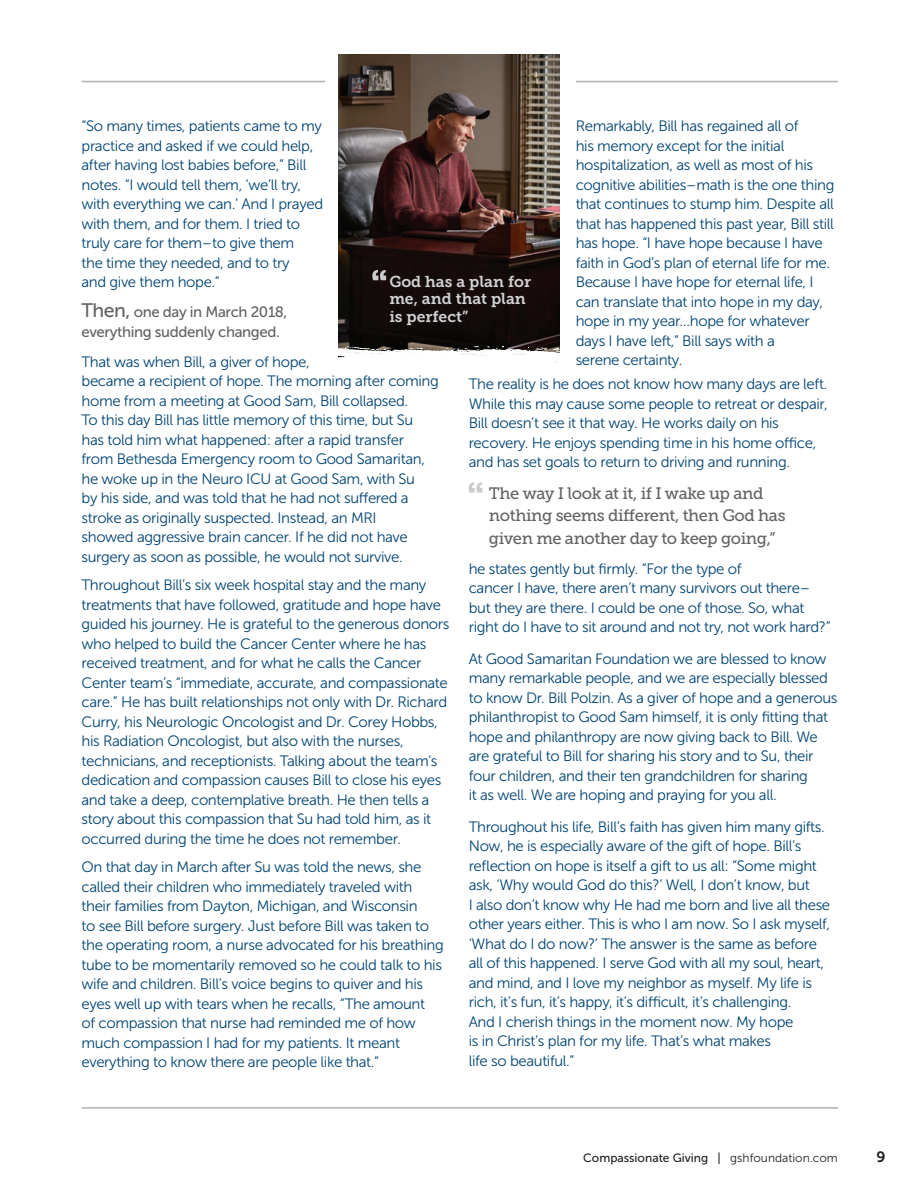
<style>
.page{position:relative;width:918px;height:1188px;background:#fff}
.page>*{position:absolute;margin:0;border:0;box-sizing:border-box;transform-origin:0 0}
.t1{font:16.5px/22.5px "Museo Slab 500";letter-spacing:-.025em;color:#636366}
.t2{font:15.75px/17.7px "Museo Slab 700";color:#d1d2d4}
.t3{font:15px/19.5px "Museo Sans 300";letter-spacing:-.025em;color:#014473}
.t4{font:15px/19.5px "Museo Sans 500";letter-spacing:-.025em;color:#636366}
.t5{font:15px "Museo Sans 700";color:#231f20}
.t6{font:12px "Museo Sans 500";color:#231f20}
.s1{font-size:19.5px}
.s2{font-family:"Museo Sans 300"}
</style>
<div class="page">
<hr style="left:81px;top:81px;width:756px;height:1px;background:#afb1b1">
<div style="left:325px;top:63px;width:250px;height:293px;background:#fff"></div>
<img style="left:338px;top:54px;width:221px;height:292px">
<svg style="left:338px;top:346px;width:222px;height:17px"></svg>
<svg style="left:372px;top:270px;width:14px;height:10px"></svg>
<hr style="left:81px;top:1107px;width:756px;height:1px;background:#afb1b1">
<svg style="left:468px;top:482px;width:14px;height:10px"></svg>
<p class="t3" style="left:81px;top:116px;width:243px">“So many times, patients came to my practice and asked if we could help, after having lost babies before,” Bill notes. “I would tell them, ‘we’ll try, with everything we can.’ And I prayed with them, and for them. I tried to truly care for them–to give them<br>the time they needed, and to try<br>and give them hope.”</p>
<p class="t4" style="left:81px;top:302px;width:207px"><span class="s1">Then,</span> one day in March 2018, everything suddenly changed.</p>
<p class="t3" style="left:81px;top:352px;width:359px">That was when Bill, a giver of hope,<br>became a recipient of hope. The morning after coming home from a meeting at Good Sam, Bill collapsed.<br>To this day Bill has little memory of this time, but Su has told him what happened: after a rapid transfer from Bethesda Emergency room to Good Samaritan, he woke up in the Neuro ICU at Good Sam, with Su<br>by his side, and was told that he had not suffered a stroke as originally suspected. Instead, an MRI<br>showed aggressive brain cancer. If he did not have surgery as soon as possible, he would not survive.</p>
<p class="t3" style="left:81px;top:575px;width:369px">Throughout Bill’s six week hospital stay and the many treatments that have followed, gratitude and hope have guided his journey. He is grateful to the generous donors who helped to build the Cancer Center where he has received treatment, and for what he calls the Cancer Center team’s “immediate, accurate, and compassionate care.” He has built relationships not only with Dr. Richard Curry, his Neurologic Oncologist and Dr. Corey Hobbs, his Radiation Oncologist, but also with the nurses, technicians, and receptionists. Talking about the team's dedication and compassion causes Bill to close his eyes and take a deep, contemplative breath. He then tells a story about this compassion that Su had told him, as it occurred during the time he does not remember.</p>
<p class="t3" style="left:81px;top:857px;width:364px">On that day in March after Su was told the news, she called their children who immediately traveled with their families from Dayton, Michigan, and Wisconsin<br>to see Bill before surgery. Just before Bill was taken to the operating room, a nurse advocated for his breathing tube to be momentarily removed so he could talk to his wife and children. Bill’s voice begins to quiver and his eyes well up with tears when he recalls, “The amount<br>of compassion that nurse had reminded me of how much compassion I had for my patients. It meant everything to know there are people like that.”</p>
<p class="t3" style="left:575px;top:116px;width:260px">Remarkably, Bill has regained all of<br>his memory except for the initial hospitalization, as well as most of his cognitive abilities–math is the one thing that continues to stump him. Despite all that has happened this past year, Bill still has hope. “I have hope because I have faith in God’s plan of eternal life for me.<br>Because I have hope for eternal life, I can translate that into hope in my day, hope in my year…hope for whatever days I have left,” Bill says with a<br>serene certainty.</p>
<p class="t3" style="left:468px;top:374px;width:360px">The reality is he does not know how many days are left.<br>While this may cause some people to retreat or despair, Bill doesn’t see it that way. He works daily on his recovery. He enjoys spending time in his home office, and has set goals to return to driving and running.</p>
<p class="t1" style="left:489px;top:483px;width:298px">The way I look at it, if I wake up and nothing seems different, then God has given me another day to keep going,”</p>
<p class="t3" style="left:468px;top:559px;width:363px">he states gently but firmly. “For the type of<br>cancer I have, there aren’t many survivors out there– but they are there. I could be one of those. So, what right do I have to sit around and not try, not work hard?”</p>
<p class="t3" style="left:468px;top:649px;width:370px">At Good Samaritan Foundation we are blessed to know many remarkable people, and we are especially blessed to know Dr. Bill Polzin. As a giver of hope and a generous philanthropist to Good Sam himself, it is only fitting that hope and philanthropy are now giving back to Bill. We are grateful to Bill for sharing his story and to Su, their four children, and their ten grandchildren for sharing<br>it as well. We are hoping and praying for you all.</p>
<p class="t3" style="left:468px;top:817px;width:363px">Throughout his life, Bill’s faith has given him many gifts.<br>Now, he is especially aware of the gift of hope. Bill’s reflection on hope is itself a gift to us all: “Some might ask, ‘Why would God do this?’ Well, I don’t know, but<br>I also don’t know why He had me born and live all these other years either. This is who I am now. So I ask myself, ‘What do I do now?’ The answer is the same as before all of this happened. I serve God with all my soul, heart, and mind, and I love my neighbor as myself. My life is rich, it’s fun, it’s happy, it’s difficult, it’s challenging.<br>And I cherish things in the moment now. My hope<br>is in Christ’s plan for my life. That’s what makes<br>life so beautiful.”</p>
<p class="t2" style="left:389px;top:274px;width:143px">God has a plan for me, and that plan is perfect”</p>
<p class="t6" style="left:583px;top:1151px;width:256px">Compassionate Giving | <span class="s2">gshfoundation.com</span></p>
<p class="t5" style="left:876px;top:1147px;width:11px">9</p>
</div>
